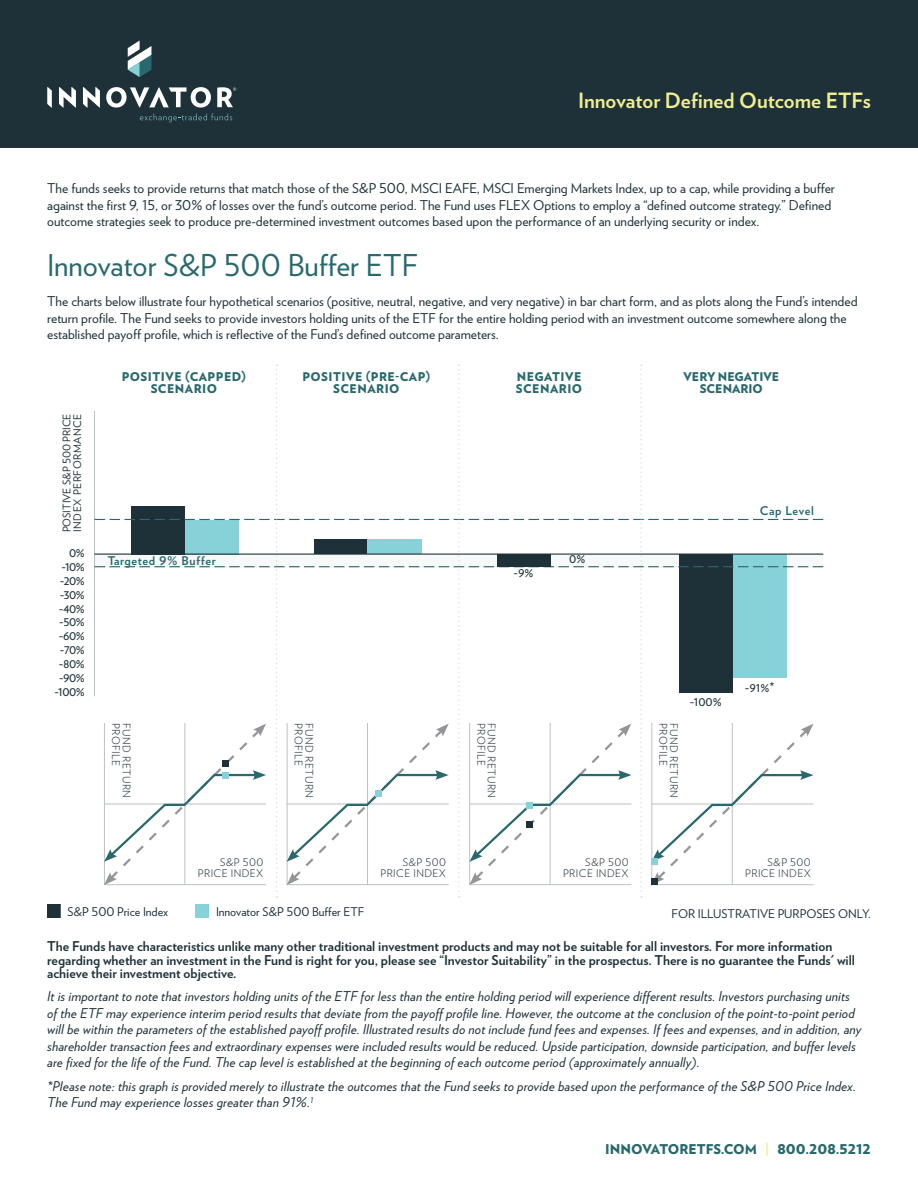
<style>
.page{position:relative;width:918px;height:1188px;background:#fff}
.page>*{position:absolute;margin:0;border:0;box-sizing:border-box;transform-origin:0 0}
.t1{font:30px "Verlag";color:#29686d}
.t2{font:700 21px "Verlag";color:#f0ee91}
.Copy{font:italic 13.5px/16.5px "Verlag";letter-spacing:.01em;color:#1e3138}
.Copy-2{font:13.5px/16.5px "Verlag";color:#1e3138}
.Copy-3{font:700 13.5px/13.5px "Verlag";color:#1e3138}
.Chart_-_number_axis{font:13.5px "Verlag";letter-spacing:-.03em;color:#1e3138}
.t3{font:900 13.5px "Verlag";color:#29686d}
.Chart_-_number_chart{font:13.5px "Verlag";color:#1e3138}
.Chart_-_legend{font:12px "Verlag";color:#1e3138}
.Chart_-_Header_1{font:900 12px/12px "Verlag";letter-spacing:.04em;color:#29686d;text-align:center}
.Chart_-_tags{font:700 12px "Verlag";letter-spacing:.05em;color:#29686d}
.Chart_-_Header_1-2{font:900 12px "Verlag";color:#29686d}
.Chart_-_axis{font:300 10.5px/10.5px "Verlag";letter-spacing:.04em;color:#1e3138;text-align:right}
.Chart{font:10.5px "Verlag";color:#1e3138}
.Chart-2{font:10.5px "Verlag";letter-spacing:.055em;color:#1e3138}
.s1{color:#f0ee91}
</style>
<div class="page">
<div style="left:47px;top:904px;width:14px;height:14px;background:#1e3138"></div>
<div style="left:196px;top:904px;width:13px;height:14px;background:#87d1d8"></div>
<svg style="left:94px;top:364px;width:729px;height:534px"></svg>
<div style="left:651px;top:858px;width:7px;height:7px;background:#87d1d8"></div>
<div style="left:651px;top:878px;width:7px;height:7px;background:#1e3138"></div>
<div style="left:0;top:0;width:918px;height:148px;background:#1e3138"></div>
<svg style="left:83px;top:87px;width:17px;height:21px"></svg>
<svg style="left:59px;top:87px;width:17px;height:21px"></svg>
<svg style="left:47px;top:87px;width:5px;height:21px"></svg>
<svg style="left:128px;top:40px;width:23px;height:37px"></svg>
<svg style="left:106px;top:87px;width:130px;height:35px"></svg>
<h2 class="t2" style="left:578px;top:84px;width:294px">Innovator Defined Outcome ETFs</h2>
<p class="Copy-2" style="left:47px;top:179px;width:789px">The funds seeks to provide returns that match those of the S&amp;P 500, MSCI EAFE, MSCI Emerging Markets Index, up to a cap, while providing a buffer against the first 9, 15, or 30% of losses over the fund’s outcome period. The Fund uses FLEX Options to employ a “defined outcome strategy.” Defined outcome strategies seek to produce pre-determined investment outcomes based upon the performance of an underlying security or index.</p>
<p class="t1" style="left:47px;top:243px;width:372px">Innovator S&amp;P 500 Buffer ETF</p>
<p class="Copy-2" style="left:47px;top:293px;width:812px">The charts below illustrate four hypothetical scenarios (positive, neutral, negative, and very negative) in bar chart form, and as plots along the Fund’s intended return profile. The Fund seeks to provide investors holding units of the ETF for the entire holding period with an investment outcome somewhere along the established payoff profile, which is reflective of the Fund’s defined outcome parameters.</p>
<p class="Chart" style="left:59px;top:532px;width:120px;rotate:-90deg">POSITIVE S&amp;P 500 PRICE</p>
<p class="Chart-2" style="left:69px;top:532px;width:120px;rotate:-90deg">INDEX PERFORMANCE</p>
<p class="Chart_-_number_axis" style="left:69px;top:542px;width:17px">0%</p>
<p class="Chart_-_number_axis" style="left:61px;top:556px;width:25px">-10%</p>
<p class="Chart_-_number_axis" style="left:60px;top:570px;width:27px">-20%</p>
<p class="Chart_-_number_axis" style="left:60px;top:584px;width:27px">-30%</p>
<p class="Chart_-_number_axis" style="left:59px;top:598px;width:28px">-40%</p>
<p class="Chart_-_number_axis" style="left:59px;top:612px;width:27px">-50%</p>
<p class="Chart_-_number_axis" style="left:59px;top:625px;width:28px">-60%</p>
<p class="Chart_-_number_axis" style="left:60px;top:639px;width:27px">-70%</p>
<p class="Chart_-_number_axis" style="left:59px;top:653px;width:28px">-80%</p>
<p class="Chart_-_number_axis" style="left:59px;top:667px;width:27px">-90%</p>
<p class="Chart_-_number_axis" style="left:55px;top:681px;width:32px">-100%</p>
<p class="Chart_-_Header_1" style="left:122px;top:370px;width:126px">POSITIVE (CAPPED)</p>
<p class="Chart_-_Header_1" style="left:151px;top:382px;width:68px">SCENARIO</p>
<p class="Chart_-_tags" style="left:108px;top:551px;width:110px">Targeted 9% Buffer</p>
<p class="Chart_-_axis" style="left:122px;top:723px;width:44px;rotate:90deg">PROFILE</p>
<p class="Chart_-_axis" style="left:132px;top:723px;width:76px;rotate:90deg">FUND RETURN</p>
<p class="Chart_-_axis" style="left:198px;top:857px;width:67px">S&amp;P 500<br>PRICE INDEX</p>
<p class="Chart_-_Header_1" style="left:302px;top:370px;width:130px">POSITIVE (PRE-CAP)<br>SCENARIO</p>
<p class="Chart_-_Header_1" style="left:517px;top:370px;width:66px">NEGATIVE</p>
<p class="Chart_-_Header_1" style="left:516px;top:382px;width:68px">SCENARIO</p>
<p class="Chart_-_axis" style="left:304px;top:723px;width:44px;rotate:90deg">PROFILE</p>
<p class="Chart_-_axis" style="left:315px;top:723px;width:76px;rotate:90deg">FUND RETURN</p>
<p class="Chart_-_number_chart" style="left:514px;top:562px;width:21px">-9%</p>
<p class="Chart_-_number_chart" style="left:569px;top:548px;width:18px">0%</p>
<p class="Chart_-_axis" style="left:380px;top:857px;width:67px">S&amp;P 500<br>PRICE INDEX</p>
<p class="Chart_-_axis" style="left:487px;top:723px;width:44px;rotate:90deg">PROFILE</p>
<p class="Chart_-_axis" style="left:498px;top:723px;width:76px;rotate:90deg">FUND RETURN</p>
<p class="Chart_-_axis" style="left:563px;top:857px;width:67px">S&amp;P 500<br>PRICE INDEX</p>
<p class="Chart_-_legend" style="left:68px;top:903px;width:102px">S&amp;P 500 Price Index</p>
<p class="Chart_-_legend" style="left:216px;top:903px;width:150px">Innovator S&amp;P 500 Buffer ETF</p>
<p class="Chart_-_Header_1-2" style="left:684px;top:367px;width:97px">VERY NEGATIVE</p>
<p class="Chart_-_Header_1-2" style="left:700px;top:379px;width:65px">SCENARIO</p>
<p class="Chart_-_tags" style="left:760px;top:501px;width:55px">Cap Level</p>
<p class="Chart_-_axis" style="left:669px;top:723px;width:44px;rotate:90deg">PROFILE</p>
<p class="Chart_-_axis" style="left:680px;top:723px;width:76px;rotate:90deg">FUND RETURN</p>
<p class="Chart_-_number_chart" style="left:690px;top:691px;width:33px">-100%</p>
<p class="Chart_-_number_chart" style="left:745px;top:677px;width:31px">-91%*</p>
<p class="Chart_-_axis" style="left:745px;top:857px;width:67px">S&amp;P 500<br>PRICE INDEX</p>
<p class="Chart_-_legend" style="left:672px;top:905px;width:201px">FOR ILLUSTRATIVE PURPOSES ONLY.</p>
<p class="Copy-3" style="left:47px;top:939px;width:809px">The Funds have characteristics unlike many other traditional investment products and may not be suitable for all investors. For more information regarding whether an investment in the Fund is right for you, please see “Investor Suitability” in the prospectus. There is no guarantee the Funds' will achieve their investment objective.</p>
<p class="Copy" style="left:47px;top:987px;width:816px">It is important to note that investors holding units of the ETF for less than the entire holding period will experience different results. Investors purchasing units of the ETF may experience interim period results that deviate from the payoff profile line. However, the outcome at the conclusion of the point-to-point period will be within the parameters of the established payoff profile. Illustrated results do not include fund fees and expenses. If fees and expenses, and in addition, any shareholder transaction fees and extraordinary expenses were included results would be reduced. Upside participation, downside participation, and buffer levels are fixed for the life of the Fund. The cap level is established at the beginning of each outcome period (approximately annually).</p>
<p class="Copy" style="left:47px;top:1077px;width:810px">*Please note: this graph is provided merely to illustrate the outcomes that the Fund seeks to provide based upon the performance of the S&amp;P 500 Price Index.<br>The Fund may experience losses greater than 91%.<sup>1</sup></p>
<p class="t3" style="left:605px;top:1138px;width:267px">INNOVATORETFS.COM <span class="s1">|</span> 800.208.5212</p>
</div>
